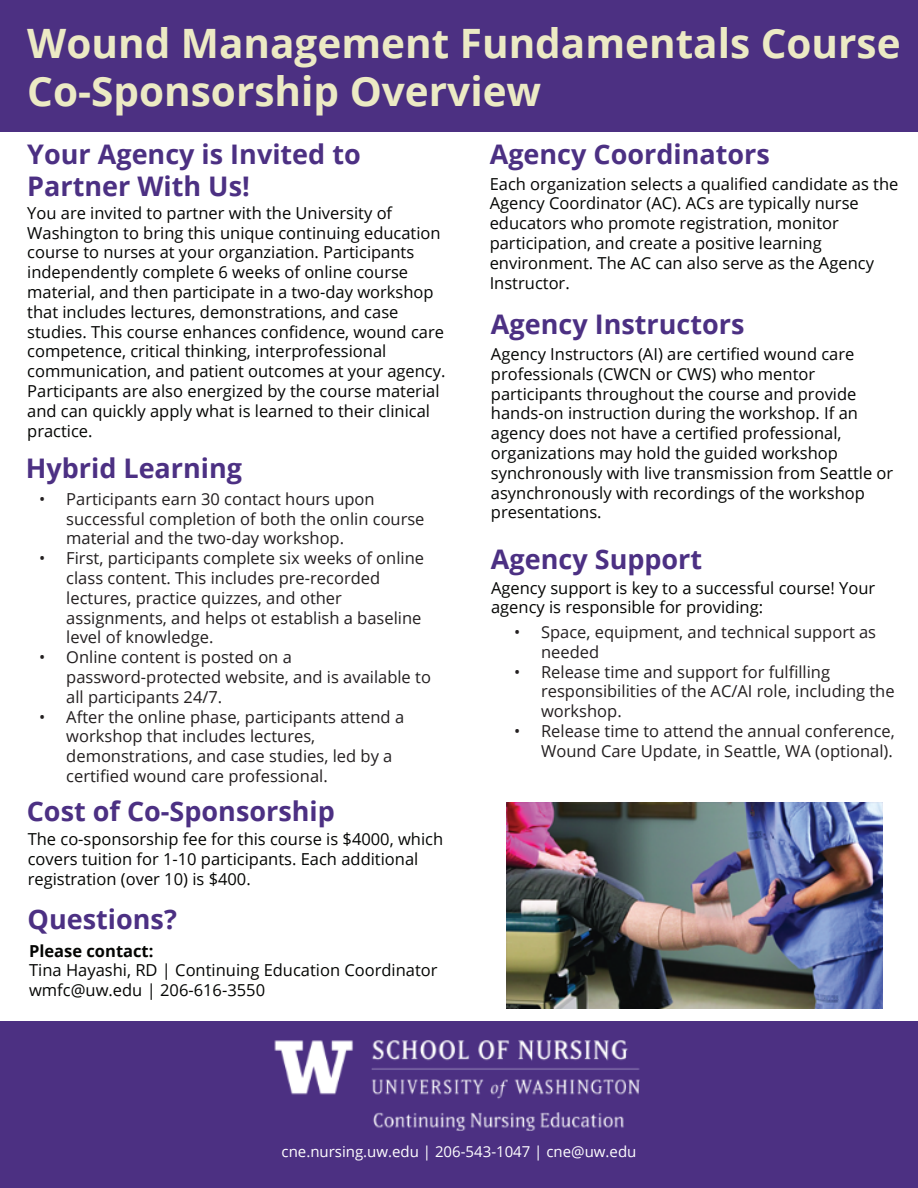
<style>
.page{position:relative;width:918px;height:1188px;background:#fff}
.page>*{position:absolute;margin:0;border:0;box-sizing:border-box;transform-origin:0 0}
.t1{font:700 40.5px/48.6px "Open Sans";color:#eceac4}
.t2{font:700 27px/32.4px "Open Sans";color:#4c3083}
.t3{font:16.5px/19.8px "Open Sans";color:#040503}
.t4{font:16.5px/19.8px "Open Sans";color:#231f20}
.t5{font:700 16.5px "Open Sans";color:#040503}
.t6{font:15px "Open Sans";color:#fff}
</style>
<div class="page">
<div style="left:0;top:1021px;width:918px;height:167px;background:#4c3082"></div>
<div style="left:0;top:0;width:918px;height:131px;background:#4c3082"></div>
<img style="left:274px;top:1040px;width:366px;height:91px">
<img style="left:506px;top:803px;width:377px;height:206px">
<h1 class="t1" style="left:27px;top:18px;width:875px">Wound Management Fundamentals Course<br>Co-Sponsorship Overview</h1>
<h2 class="t2" style="left:27px;top:137px;width:335px">Your Agency is Invited to<br>Partner With Us!</h2>
<p class="t3" style="left:27px;top:202px;width:420px">You are invited to partner with the University of Washington to bring this unique continuing education course to nurses at your organziation. Participants independently complete 6 weeks of online course material, and then participate in a two-day workshop that includes lectures, demonstrations, and case studies. This course enhances confidence, wound care competence, critical thinking, interprofessional communication, and patient outcomes at your agency.<br>Participants are also energized by the course material and can quickly apply what is learned to their clinical practice.</p>
<h2 class="t2" style="left:26px;top:451px;width:218px">Hybrid Learning</h2>
<p class="t4" style="left:66px;top:489px;width:360px;text-indent:-27px">• Participants earn 30 contact hours upon successful completion of both the onlin course material and the two-day workshop.</p>
<p class="t4" style="left:66px;top:548px;width:359px;text-indent:-27px">• First, participants complete six weeks of online class content. This includes pre-recorded lectures, practice quizzes, and other assignments, and helps ot establish a baseline level of knowledge.</p>
<p class="t4" style="left:66px;top:647px;width:366px;text-indent:-27px">• Online content is posted on a password-protected website, and is available to all participants 24/7.</p>
<p class="t4" style="left:66px;top:706px;width:339px;text-indent:-27px">• After the online phase, participants attend a workshop that includes lectures, demonstrations, and case studies, led by a certified wound care professional.</p>
<h2 class="t2" style="left:27px;top:794px;width:310px">Cost of Co-Sponsorship</h2>
<p class="t3" style="left:28px;top:829px;width:417px">The co-sponsorship fee for this course is $4000, which covers tuition for 1-10 participants. Each additional registration (over 10) is $400.</p>
<h2 class="t2" style="left:28px;top:903px;width:151px">Questions?</h2>
<p class="t5" style="left:29px;top:939px;width:126px">Please contact:</p>
<p class="t3" style="left:29px;top:960px;width:410px">Tina Hayashi, RD | Continuing Education Coordinator wmfc@uw.edu | 206-616-3550</p>
<h2 class="t2" style="left:490px;top:137px;width:282px">Agency Coordinators</h2>
<p class="t3" style="left:490px;top:173px;width:410px">Each organization selects a qualified candidate as the Agency Coordinator (AC). ACs are typically nurse educators who promote registration, monitor participation, and create a positive learning environment. The AC can also serve as the Agency Instructor.</p>
<h2 class="t2" style="left:491px;top:308px;width:255px">Agency Instructors</h2>
<p class="t3" style="left:491px;top:344px;width:404px">Agency Instructors (AI) are certified wound care professionals (CWCN or CWS) who mentor participants throughout the course and provide hands-on instruction during the workshop. If an agency does not have a certified professional, organizations may hold the guided workshop synchronously with live transmission from Seattle or asynchronously with recordings of the workshop presentations.</p>
<h2 class="t2" style="left:491px;top:543px;width:213px">Agency Support</h2>
<p class="t3" style="left:491px;top:577px;width:386px">Agency support is key to a successful course! Your agency is responsible for providing:</p>
<p class="t4" style="left:541px;top:622px;width:337px;text-indent:-27px">• Space, equipment, and technical support as needed</p>
<p class="t4" style="left:541px;top:661px;width:355px;text-indent:-27px">• Release time and support for fulfilling responsibilities of the AC/AI role, including the workshop.</p>
<p class="t4" style="left:514px;top:721px;width:382px;text-align:right">• Release time to attend the annual conference,<br>Wound Care Update, in Seattle, WA (optional).</p>
<p class="t6" style="left:282px;top:1142px;width:356px">cne.nursing.uw.edu | 206-543-1047 | cne@uw.edu</p>
</div>
